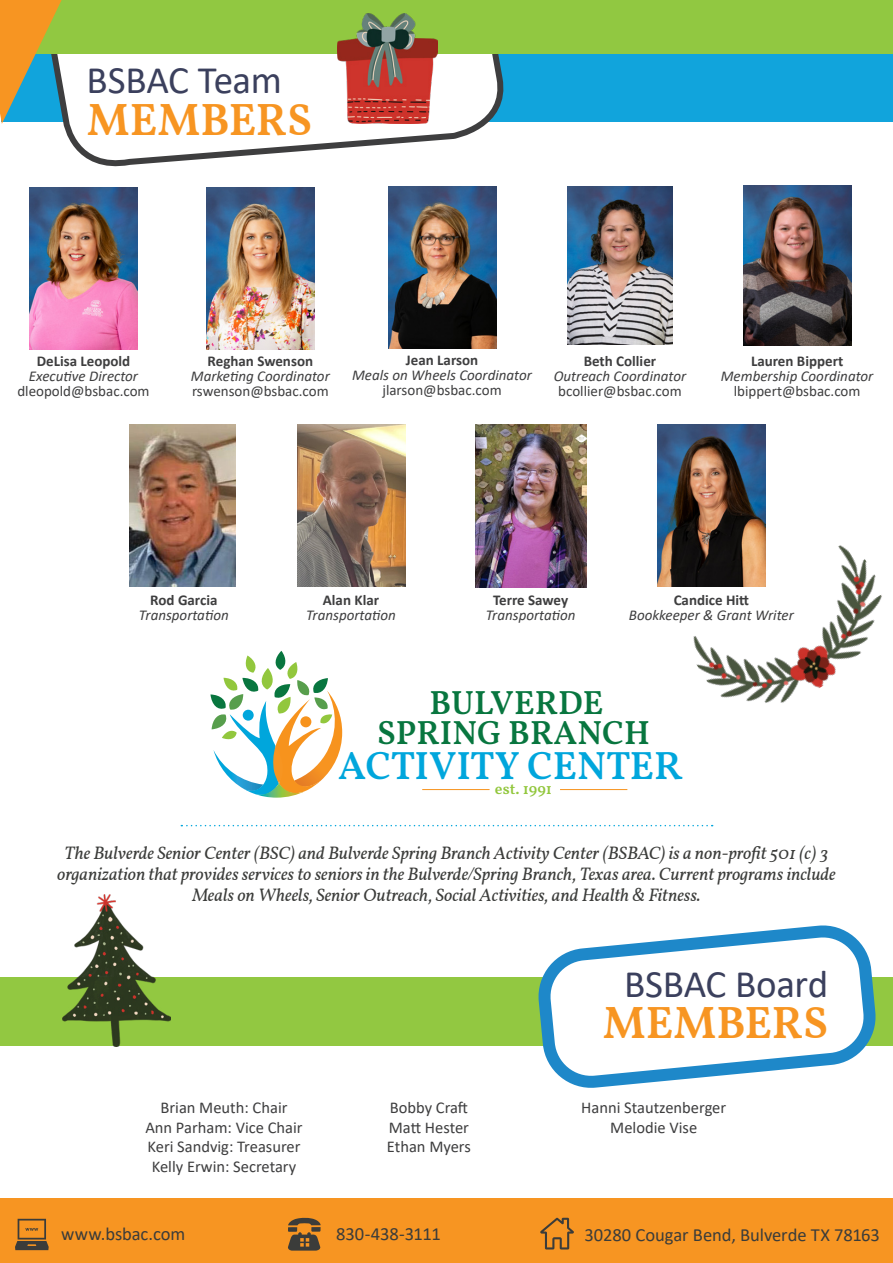
<style>
.page{position:relative;width:893px;height:1263px;background:#fff}
.page>*{position:absolute;margin:0;border:0;box-sizing:border-box;transform-origin:0 0}
.body_text_left{font:600 45px "Vollkorn";color:#f79522}
.t1{font:600 39.6px "Vollkorn";color:#00a6dc}
.body_text_left-2{font:39px "Calibri";letter-spacing:-.01em;color:#3b405d}
.t2{font:600 33.75px/30px "Vollkorn";color:#08763f;text-align:center}
.Body_Text_2_Left{font:18.6px "Calibri";letter-spacing:-.005em;color:#3b3c3a}
._9_Content_gray_Source_Sans_Pro{font:18.6px "Calibri";letter-spacing:-.005em;color:#3b3c3a}
._11_Header_gray_Source_Sans_Pro{font:italic 18px/21px "Vollkorn";color:#3b3c3a;text-align:center}
.t3{font:16.5px "Calibri";color:#3e3e3f}
.t4{font:600 15.75px "Vollkorn";color:#92c73d}
.t5{font:italic 15px "Calibri";color:#3e3e3f}
.t6{font:700 15px "Calibri";color:#3e3e3f}
.t7{font:15px "Calibri";color:#3e3e3f}
</style>
<div class="page">
<div style="left:0;top:1198px;width:893px;height:65px;background:#f79522"></div>
<div style="left:0;top:977px;width:893px;height:69px;background:#92c841"></div>
<img style="left:130px;top:424px;width:106px;height:162px">
<img style="left:297px;top:424px;width:108px;height:162px">
<img style="left:30px;top:188px;width:108px;height:162px">
<img style="left:388px;top:192px;width:108px;height:157px">
<img style="left:206px;top:192px;width:108px;height:158px">
<img style="left:567px;top:186px;width:106px;height:159px">
<img style="left:657px;top:424px;width:108px;height:162px">
<img style="left:743px;top:185px;width:108px;height:160px">
<div style="left:1px;top:39px;width:892px;height:83px;background:#11a4dc"></div>
<svg style="left:43px;top:54px;width:461px;height:138px"></svg>
<div style="left:1px;top:0;width:892px;height:54px;background:#91c841"></div>
<svg style="left:0;top:0;width:74px;height:124px"></svg>
<svg style="left:538px;top:925px;width:338px;height:163px"></svg>
<img style="left:475px;top:424px;width:112px;height:163px">
<hr style="left:560px;top:789px;width:67px;height:1px;background:#f79521">
<hr style="left:422px;top:789px;width:67px;height:1px;background:#f79521">
<svg style="left:210px;top:651px;width:132px;height:147px"></svg>
<svg style="left:181px;top:825px;width:532px;height:1px"></svg>
<svg style="left:15px;top:1219px;width:34px;height:31px"></svg>
<svg style="left:540px;top:1218px;width:34px;height:31px"></svg>
<svg style="left:288px;top:1218px;width:33px;height:32px"></svg>
<img style="left:63px;top:895px;width:107px;height:151px">
<img style="left:338px;top:13px;width:100px;height:110px">
<img style="left:683px;top:538px;width:199px;height:165px">
<p class="body_text_left-2" style="left:87px;top:53px;width:197px">BSBAC Team</p>
<p class="body_text_left" style="left:87px;top:86px;width:227px">MEMBERS</p>
<p class="t6" style="left:37px;top:351px;width:95px">DeLisa Leopold</p>
<p class="t5" style="left:29px;top:366px;width:111px">Executive Director</p>
<p class="t7" style="left:17px;top:381px;width:134px">dleopold@bsbac.com</p>
<p class="t6" style="left:208px;top:351px;width:107px">Reghan Swenson</p>
<p class="t5" style="left:191px;top:366px;width:140px">Marketing Coordinator</p>
<p class="t7" style="left:192px;top:381px;width:138px">rswenson@bsbac.com</p>
<p class="t6" style="left:406px;top:350px;width:74px">Jean Larson</p>
<p class="t5" style="left:352px;top:365px;width:181px">Meals on Wheels Coordinator</p>
<p class="t7" style="left:382px;top:380px;width:121px">jlarson@bsbac.com</p>
<p class="t6" style="left:584px;top:351px;width:74px">Beth Collier</p>
<p class="t5" style="left:554px;top:366px;width:134px">Outreach Coordinator</p>
<p class="t7" style="left:558px;top:381px;width:125px">bcollier@bsbac.com</p>
<p class="t6" style="left:751px;top:350px;width:94px">Lauren Bippert</p>
<p class="t5" style="left:721px;top:366px;width:154px">Membership Coordinator</p>
<p class="t7" style="left:734px;top:381px;width:128px">lbippert@bsbac.com</p>
<p class="t6" style="left:150px;top:589px;width:69px">Rod Garcia</p>
<p class="t5" style="left:139px;top:604px;width:91px">Transportation</p>
<p class="t6" style="left:323px;top:589px;width:58px">Alan Klar</p>
<p class="t5" style="left:306px;top:604px;width:91px">Transportation</p>
<p class="t6" style="left:493px;top:589px;width:77px">Terre Sawey</p>
<p class="t5" style="left:486px;top:604px;width:91px">Transportation</p>
<p class="t6" style="left:674px;top:589px;width:77px">Candice Hitt</p>
<p class="t5" style="left:629px;top:604px;width:167px">Bookkeeper &amp; Grant Writer</p>
<p class="t2" style="left:377px;top:690px;width:274px">BULVERDE<br>SPRING BRANCH</p>
<p class="t1" style="left:338px;top:751px;width:345px">ACTIVITY CENTER</p>
<p class="t4" style="left:495px;top:783px;width:59px">est. 1991</p>
<p class="_11_Header_gray_Source_Sans_Pro" style="left:57px;top:843px;width:780px">The Bulverde Senior Center (BSC) and Bulverde Spring Branch Activity Center (BSBAC) is a non-profit 501 (c) 3 organization that provides services to seniors in the Bulverde/Spring Branch, Texas area. Current programs include<br>Meals on Wheels, Senior Outreach, Social Activities, and Health &amp; Fitness.</p>
<p class="t3" style="left:160px;top:1096px;width:129px">Brian Meuth: Chair</p>
<p class="t3" style="left:145px;top:1115px;width:159px">Ann Parham: Vice Chair</p>
<p class="t3" style="left:148px;top:1135px;width:155px">Keri Sandvig: Treasurer</p>
<p class="t3" style="left:152px;top:1154px;width:146px">Kelly Erwin: Secretary</p>
<p class="t3" style="left:390px;top:1096px;width:80px">Bobby Craft</p>
<p class="t3" style="left:389px;top:1115px;width:82px">Matt Hester</p>
<p class="t3" style="left:387px;top:1135px;width:85px">Ethan Myers</p>
<p class="body_text_left-2" style="left:624px;top:957px;width:206px">BSBAC Board</p>
<p class="body_text_left" style="left:603px;top:989px;width:227px">MEMBERS</p>
<p class="t3" style="left:581px;top:1096px;width:147px">Hanni Stautzenberger</p>
<p class="t3" style="left:610px;top:1115px;width:88px">Melodie Vise</p>
<p class="_9_Content_gray_Source_Sans_Pro" style="left:61px;top:1221px;width:126px">www.bsbac.com</p>
<p class="_9_Content_gray_Source_Sans_Pro" style="left:336px;top:1221px;width:106px">830-438-3111</p>
<p class="Body_Text_2_Left" style="left:585px;top:1222px;width:297px">30280 Cougar Bend, Bulverde TX 78163</p>
</div>
